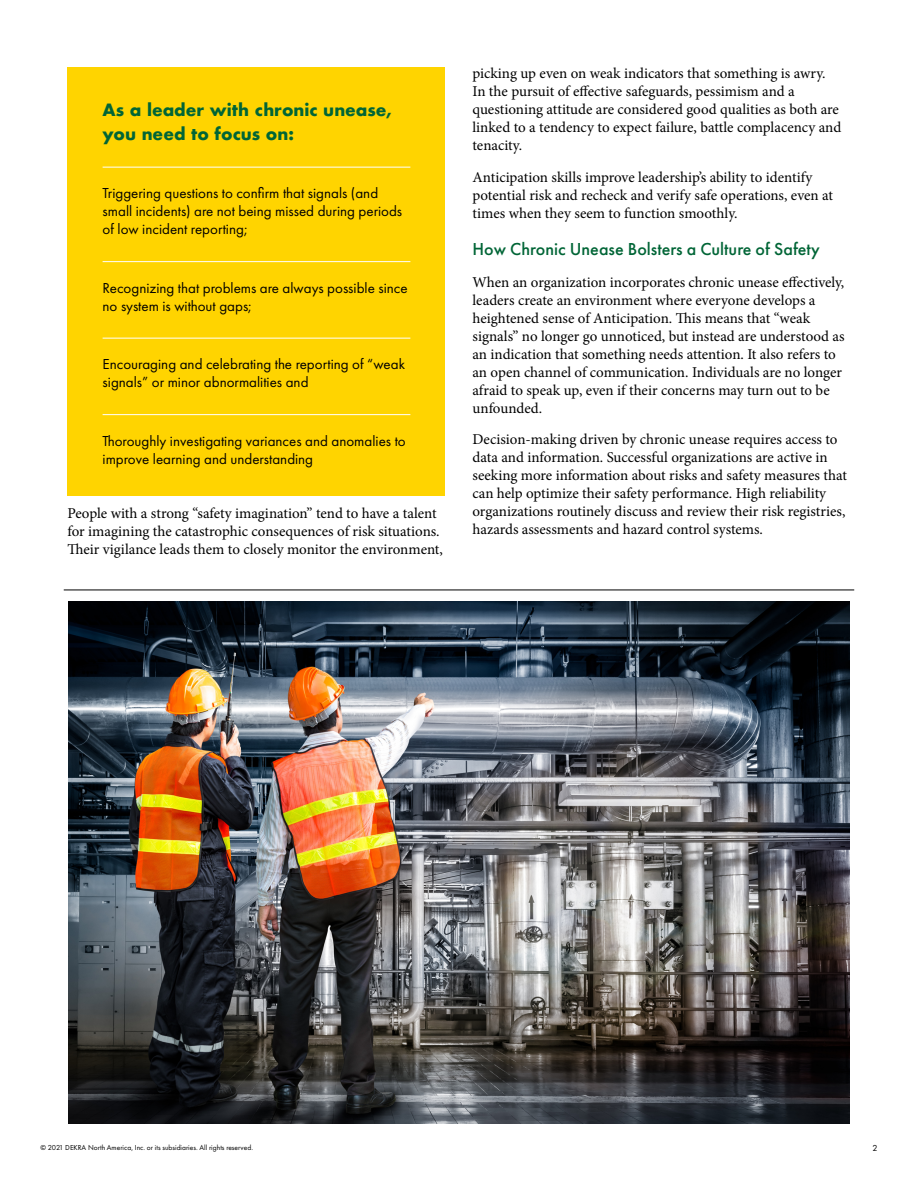
<style>
.page{position:relative;width:918px;height:1188px;background:#fff}
.page>*{position:absolute;margin:0;border:0;box-sizing:border-box;transform-origin:0 0}
.t1{font:500 18px "Futura PT";color:#006536}
.t2{font:700 16.5px/24px "Futura";color:#006536}
.t3{font:15px/18px "Minion Pro";color:#000}
.t4{font:15px/18px "Futura PT";color:#000}
.t5{font:9px "Futura PT";color:#000}
.t6{font:7.5px "Futura PT";color:#000}
</style>
<div class="page">
<div style="left:68px;top:68px;width:378px;height:428px;background:#ffd400"></div>
<hr style="left:103px;top:167px;width:307px;height:1px;background:#fff">
<hr style="left:103px;top:261px;width:307px;height:1px;background:#fff">
<hr style="left:103px;top:338px;width:307px;height:1px;background:#fff">
<hr style="left:103px;top:414px;width:307px;height:1px;background:#fff">
<hr style="left:64px;top:590px;width:790px;height:1px;background:#000">
<img style="left:68px;top:602px;width:782px;height:521px">
<p class="t2" style="left:103px;top:98px;width:291px">As a leader with chronic unease, you need to focus on:</p>
<p class="t4" style="left:103px;top:184px;width:301px">Triggering questions to confirm that signals (and small incidents) are not being missed during periods of low incident reporting;</p>
<p class="t4" style="left:103px;top:279px;width:307px">Recognizing that problems are always possible since no system is without gaps;</p>
<p class="t4" style="left:103px;top:355px;width:304px">Encouraging and celebrating the reporting of “weak signals” or minor abnormalities and</p>
<p class="t4" style="left:103px;top:432px;width:305px">Thoroughly investigating variances and anomalies to improve learning and understanding</p>
<p class="t3" style="left:68px;top:504px;width:377px">People with a strong “safety imagination” tend to have a talent for imagining the catastrophic consequences of risk situations.<br>Their vigilance leads them to closely monitor the environment,</p>
<p class="t3" style="left:472px;top:65px;width:370px">picking up even on weak indicators that something is awry.<br>In the pursuit of effective safeguards, pessimism and a questioning attitude are considered good qualities as both are linked to a tendency to expect failure, battle complacency and tenacity.</p>
<p class="t3" style="left:472px;top:168px;width:362px">Anticipation skills improve leadership’s ability to identify potential risk and recheck and verify safe operations, even at times when they seem to function smoothly.</p>
<p class="t1" style="left:472px;top:239px;width:349px">How Chronic Unease Bolsters a Culture of Safety</p>
<p class="t3" style="left:472px;top:273px;width:374px">When an organization incorporates chronic unease effectively, leaders create an environment where everyone develops a heightened sense of Anticipation. This means that “weak signals” no longer go unnoticed, but instead are understood as an indication that something needs attention. It also refers to an open channel of communication. Individuals are no longer afraid to speak up, even if their concerns may turn out to be unfounded.</p>
<p class="t3" style="left:472px;top:431px;width:376px">Decision-making driven by chronic unease requires access to data and information. Successful organizations are active in seeking more information about risks and safety measures that can help optimize their safety performance. High reliability organizations routinely discuss and review their risk registries, hazards assessments and hazard control systems.</p>
<p class="t6" style="left:40px;top:1143px;width:214px">© 2021 DEKRA North America, Inc. or its subsidiaries. All rights reserved.</p>
<p class="t5" style="left:872px;top:1142px;width:7px">2</p>
</div>
